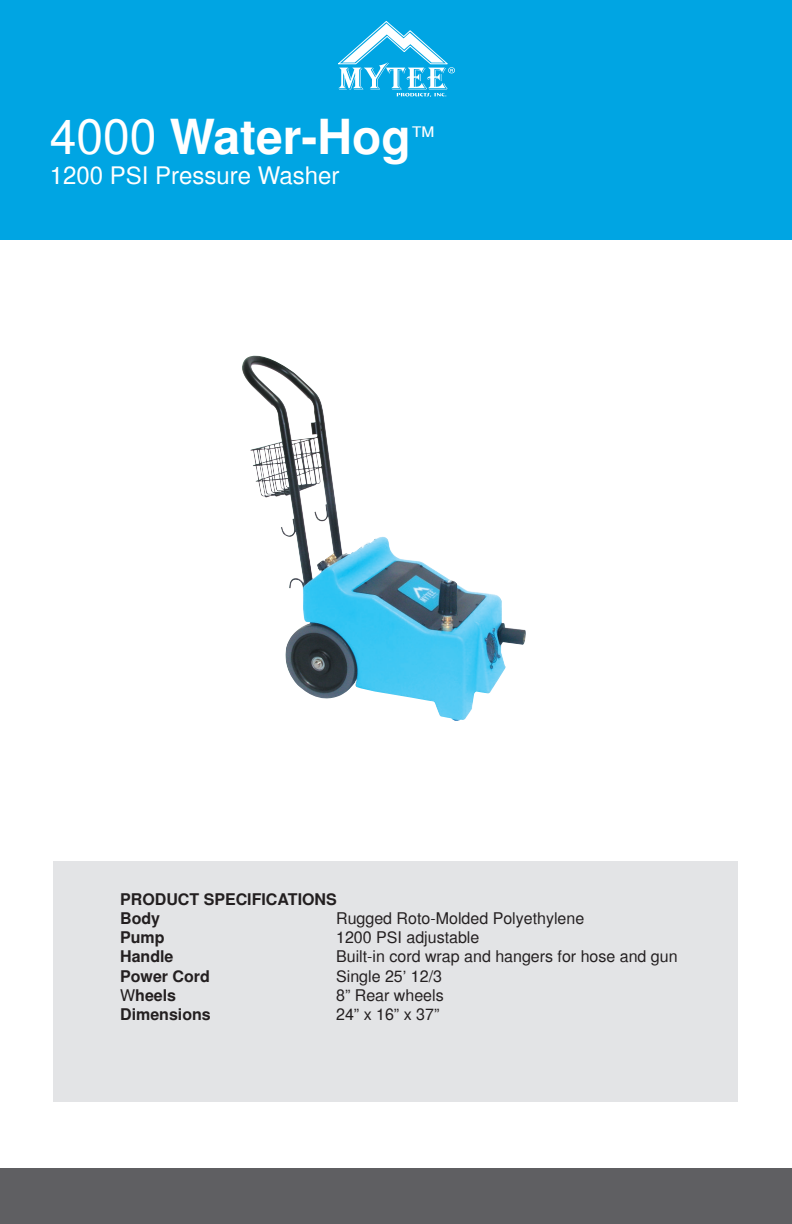
<style>
.page{position:relative;width:792px;height:1224px;background:#fff}
.page>*{position:absolute;margin:0;border:0;box-sizing:border-box;transform-origin:0 0}
.t1{font:700 48px "Helvetica";color:#fff}
.t2{font:24px "Helvetica";color:#fff}
.t3{font:16px "Helvetica";color:#231f20}
.t4{font:700 16px/19.2px "Helvetica";color:#231f20}
.s1{font-weight:400}
</style>
<div class="page">
<div style="left:53px;top:861px;width:685px;height:240px;background:#e3e4e6"></div>
<div style="left:0;top:1168px;width:792px;height:56px;background:#5f5f62"></div>
<div style="left:0;top:0;width:792px;height:240px;background:#00a5e3"></div>
<svg style="left:338px;top:21px;width:117px;height:76px"></svg>
<img style="left:242px;top:355px;width:284px;height:366px">
<h1 class="t1" style="left:50px;top:108px;width:386px"><span class="s1">4000</span> Water-Hog<sup>™</sup></h1>
<h2 class="t2" style="left:50px;top:161px;width:291px">1200 PSI Pressure Washer</h2>
<p class="t4" style="left:120px;top:889px;width:218px">PRODUCT SPECIFICATIONS<br>Body</p>
<p class="t3" style="left:336px;top:909px;width:250px">Rugged Roto-Molded Polyethylene</p>
<p class="t4" style="left:120px;top:928px;width:46px">Pump</p>
<p class="t3" style="left:336px;top:928px;width:145px">1200 PSI adjustable</p>
<p class="t4" style="left:120px;top:947px;width:55px">Handle</p>
<p class="t3" style="left:336px;top:947px;width:343px">Built-in cord wrap and hangers for hose and gun</p>
<p class="t4" style="left:120px;top:966px;width:91px">Power Cord</p>
<p class="t3" style="left:336px;top:967px;width:107px">Single 25’ 12/3</p>
<p class="t4" style="left:120px;top:985px;width:58px"><span class="s1">W</span>heels</p>
<p class="t3" style="left:336px;top:986px;width:109px">8” Rear wheels</p>
<p class="t4" style="left:120px;top:1005px;width:92px">Dimensions</p>
<p class="t3" style="left:336px;top:1005px;width:105px">24” x 16” x 37”</p>
</div>
